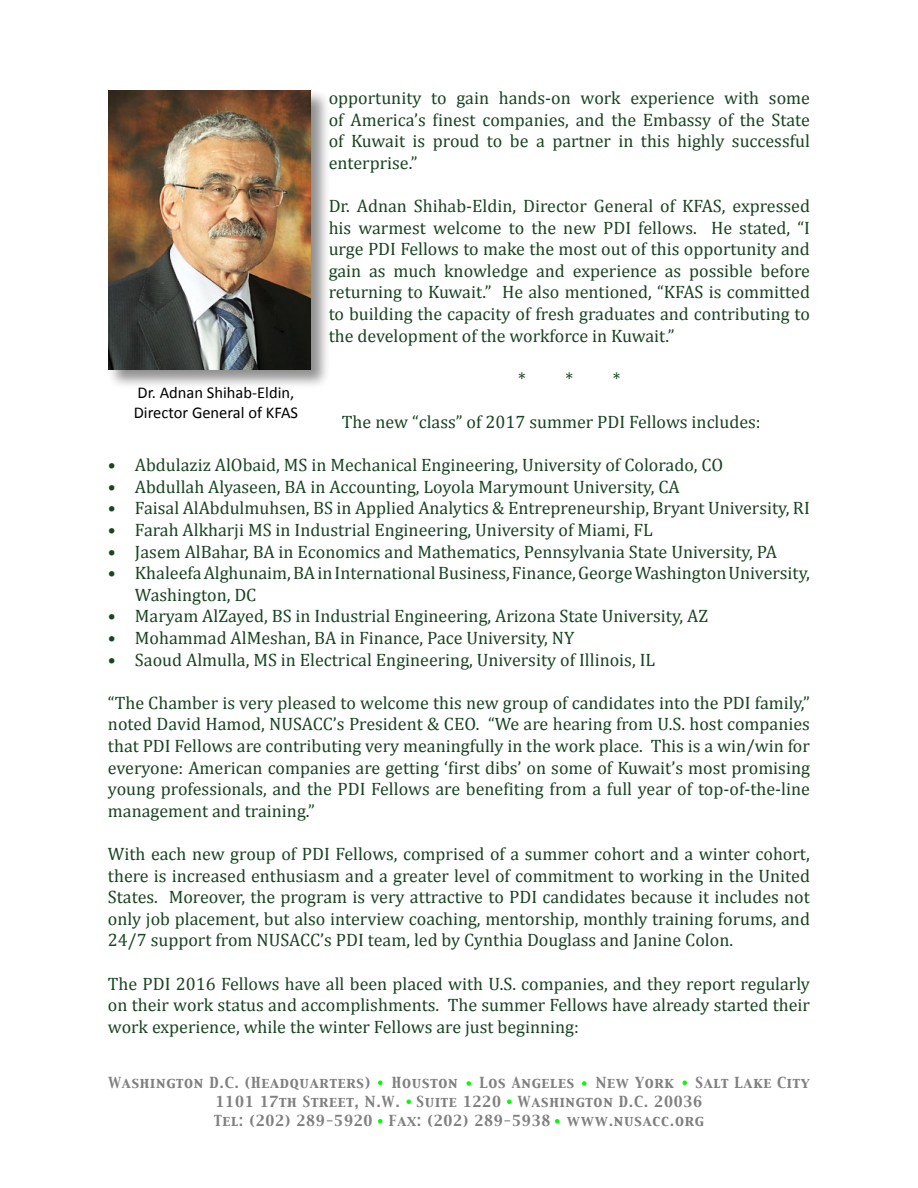
<style>
.page{position:relative;width:918px;height:1188px;background:#fff}
.page>*{position:absolute;margin:0;border:0;box-sizing:border-box;transform-origin:0 0}
.t1{font:18px/21.6px "Cambria";color:#184421;text-align:justify}
.t2{font:16.5px/19.8px "Calibri";color:#000}
.t3{font:13.5px/19.5px "Capitals";letter-spacing:.055em;color:#808080}
</style>
<div class="page">
<svg style="left:582px;top:1081px;width:4px;height:5px"></svg>
<svg style="left:466px;top:1081px;width:5px;height:5px"></svg>
<svg style="left:507px;top:1100px;width:5px;height:4px"></svg>
<svg style="left:682px;top:1081px;width:5px;height:4px"></svg>
<svg style="left:406px;top:1100px;width:5px;height:4px"></svg>
<svg style="left:378px;top:1119px;width:4px;height:5px"></svg>
<svg style="left:555px;top:1119px;width:5px;height:5px"></svg>
<svg style="left:378px;top:1081px;width:4px;height:4px"></svg>
<div style="left:106px;top:88px;width:224px;height:301px;background:#000;opacity:.44"></div>
<img style="left:108px;top:90px;width:203px;height:279px">
<p class="t1" style="left:329px;top:87px;width:483px">opportunity to gain hands-on work experience with some of America’s finest companies, and the Embassy of the State of Kuwait is proud to be a partner in this highly successful enterprise.”</p>
<p class="t1" style="left:329px;top:195px;width:483px">Dr. Adnan Shihab-Eldin, Director General of KFAS, expressed his warmest welcome to the new PDI fellows. He stated, “I urge PDI Fellows to make the most out of this opportunity and gain as much knowledge and experience as possible before returning to Kuwait.” He also mentioned, “KFAS is committed to building the capacity of fresh graduates and contributing to the development of the workforce in Kuwait.”</p>
<p class="t1" style="left:518px;top:368px;width:56px">* *</p>
<p class="t1" style="left:613px;top:368px;width:9px">*</p>
<p class="t1" style="left:342px;top:411px;width:420px">The new “class” of 2017 summer PDI Fellows includes:</p>
<p class="t1" style="left:108px;top:454px;width:617px">• Abdulaziz AlObaid, MS in Mechanical Engineering, University of Colorado, CO</p>
<p class="t1" style="left:108px;top:476px;width:573px">• Abdullah Alyaseen, BA in Accounting, Loyola Marymount University, CA</p>
<p class="t1" style="left:108px;top:497px;width:703px">• Faisal AlAbdulmuhsen, BS in Applied Analytics &amp; Entrepreneurship, Bryant University, RI</p>
<p class="t1" style="left:108px;top:519px;width:546px">• Farah Alkharji MS in Industrial Engineering, University of Miami, FL</p>
<p class="t1" style="left:108px;top:541px;width:670px">• Jasem AlBahar, BA in Economics and Mathematics, Pennsylvania State University, PA</p>
<p class="t1" style="left:135px;top:562px;width:677px;text-indent:-27px">• Khaleefa Alghunaim, BA in International Business, Finance, George Washington University,<br>Washington, DC</p>
<p class="t1" style="left:108px;top:605px;width:602px">• Maryam AlZayed, BS in Industrial Engineering, Arizona State University, AZ</p>
<p class="t1" style="left:108px;top:627px;width:468px">• Mohammad AlMeshan, BA in Finance, Pace University, NY</p>
<p class="t1" style="left:108px;top:649px;width:549px">• Saoud Almulla, MS in Electrical Engineering, University of Illinois, IL</p>
<p class="t1" style="left:108px;top:692px;width:704px">“The Chamber is very pleased to welcome this new group of candidates into the PDI family,” noted David Hamod, NUSACC’s President &amp; CEO. “We are hearing from U.S. host companies that PDI Fellows are contributing very meaningfully in the work place. This is a win/win for everyone: American companies are getting ‘first dibs’ on some of Kuwait’s most promising young professionals, and the PDI Fellows are benefiting from a full year of top-of-the-line management and training.”</p>
<p class="t1" style="left:108px;top:843px;width:704px">With each new group of PDI Fellows, comprised of a summer cohort and a winter cohort, there is increased enthusiasm and a greater level of commitment to working in the United States. Moreover, the program is very attractive to PDI candidates because it includes not only job placement, but also interview coaching, mentorship, monthly training forums, and 24/7 support from NUSACC’s PDI team, led by Cynthia Douglass and Janine Colon.</p>
<p class="t1" style="left:108px;top:973px;width:703px">The PDI 2016 Fellows have all been placed with U.S. companies, and they report regularly on their work status and accomplishments. The summer Fellows have already started their work experience, while the winter Fellows are just beginning:</p>
<p class="t2" style="left:134px;top:383px;width:166px">Dr. Adnan Shihab-Eldin,<br>Director General of KFAS</p>
<p class="t3" style="left:108px;top:1073px;width:264px">Washington D.C. (Headquarters)</p>
<p class="t3" style="left:392px;top:1073px;width:68px">Houston</p>
<p class="t3" style="left:479px;top:1073px;width:96px">Los Angeles</p>
<p class="t3" style="left:596px;top:1073px;width:80px">New York</p>
<p class="t3" style="left:214px;top:1073px;width:597px;text-indent:481px">Salt Lake City<br>1101 17th Street, N.W. Suite 1220 Washington D.C. 20036<br>Tel: (202) 289-5920 Fax: (202) 289-5938 www.nusacc.org</p>
</div>
